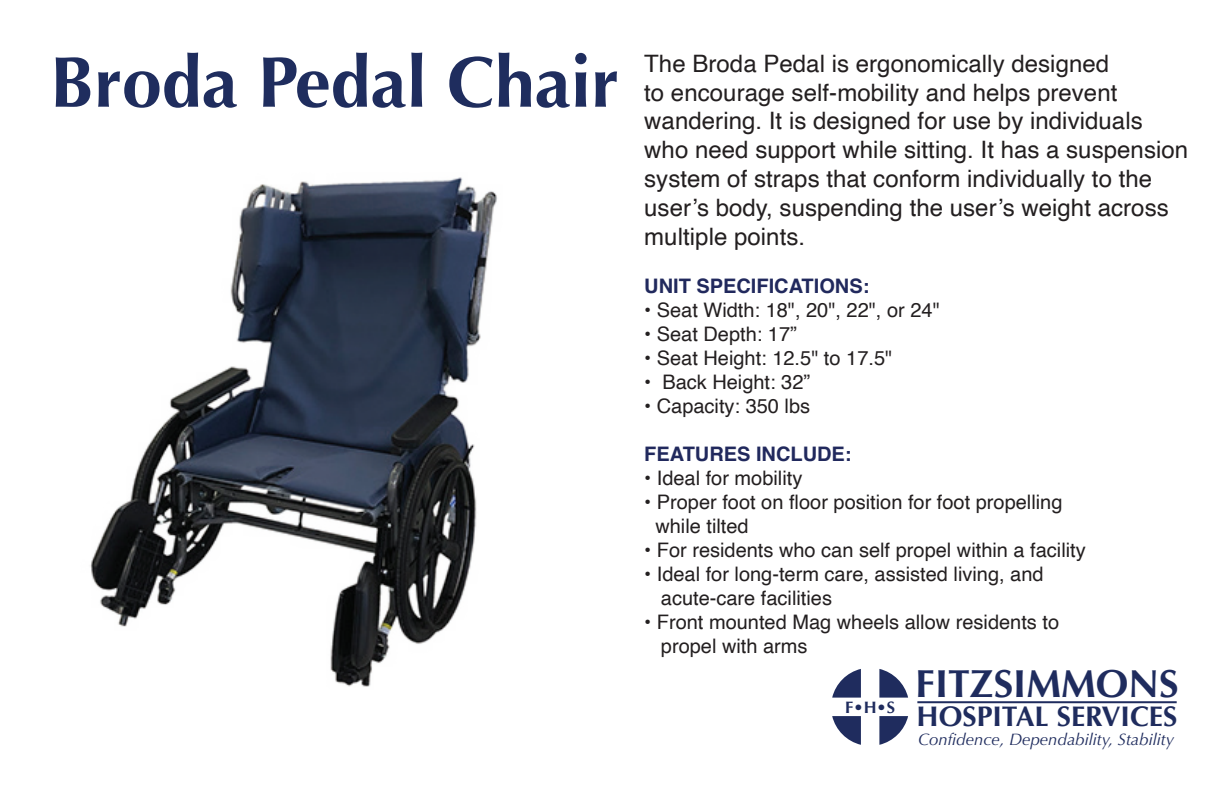
<style>
.page{position:relative;width:1224px;height:792px;background:#fff}
.page>*{position:absolute;margin:0;border:0;box-sizing:border-box;transform-origin:0 0}
.t1{font:700 72px "Optima";color:#1f2d5e}
.t2{font:700 39.2px "Optima";color:#1f2c5e}
.t3{font:700 28.4px "Optima";color:#1f2c5e}
.t4{font:24px/28.8px "Helvetica";letter-spacing:.005em;color:#231f20}
.t5{font:20px/24px "Helvetica";color:#231f20}
.t6{font:700 20px "Helvetica";color:#21295d}
.t7{font:italic 16.6px "Optima";color:#1f2c5e}
.t8{font:700 16.6px "Optima";color:#1f2c5e}
</style>
<div class="page">
<img style="left:90px;top:177px;width:407px;height:510px">
<svg style="left:879px;top:669px;width:29px;height:29px"></svg>
<svg style="left:832px;top:669px;width:29px;height:29px"></svg>
<svg style="left:832px;top:716px;width:29px;height:29px"></svg>
<svg style="left:879px;top:716px;width:29px;height:29px"></svg>
<hr style="left:917px;top:701px;width:260px;height:2px;background:#1f2c5e">
<h1 class="t1" style="left:50px;top:40px;width:571px">Broda Pedal Chair</h1>
<p class="t4" style="left:644px;top:50px;width:546px">The Broda Pedal is ergonomically designed<br>to encourage self-mobility and helps prevent wandering. It is designed for use by individuals who need support while sitting. It has a suspension system of straps that conform individually to the user’s body, suspending the user’s weight across multiple points.</p>
<p class="t6" style="left:644px;top:269px;width:227px">UNIT SPECIFICATIONS:</p>
<p class="t5" style="left:644px;top:298px;width:297px">• Seat Width: 18", 20", 22", or 24"</p>
<p class="t5" style="left:644px;top:322px;width:154px">• Seat Depth: 17”</p>
<p class="t5" style="left:644px;top:346px;width:250px">• Seat Height: 12.5" to 17.5"</p>
<p class="t5" style="left:644px;top:370px;width:167px">• Back Height: 32”</p>
<p class="t5" style="left:644px;top:394px;width:167px">• Capacity: 350 lbs</p>
<p class="t6" style="left:644px;top:437px;width:209px">FEATURES INCLUDE:</p>
<p class="t5" style="left:644px;top:466px;width:160px">• Ideal for mobility</p>
<p class="t5" style="left:655px;top:490px;width:409px;text-indent:-11px">• Proper foot on floor position for foot propelling while tilted</p>
<p class="t5" style="left:644px;top:538px;width:443px">• For residents who can self propel within a facility</p>
<p class="t5" style="left:661px;top:562px;width:384px;text-indent:-17px">• Ideal for long-term care, assisted living, and acute-care facilities</p>
<p class="t5" style="left:661px;top:610px;width:400px;text-indent:-17px">• Front mounted Mag wheels allow residents to propel with arms</p>
<p class="t8" style="left:845px;top:697px;width:51px">F•H•S</p>
<h2 class="t2" style="left:915px;top:661px;width:265px">FITZSIMMONS</h2>
<h3 class="t3" style="left:917px;top:700px;width:262px">HOSPITAL SERVICES</h3>
<p class="t7" style="left:918px;top:729px;width:257px">Confidence, Dependability, Stability</p>
</div>
